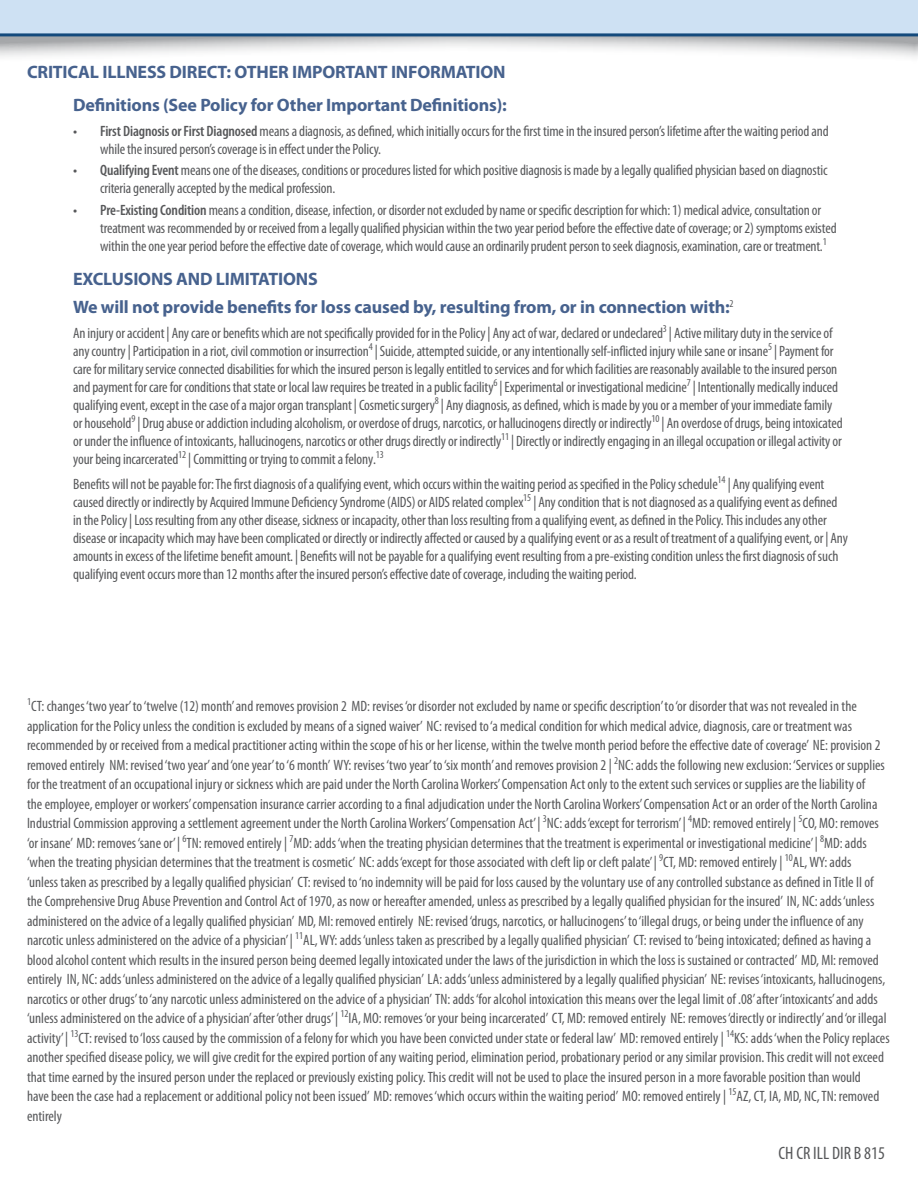
<style>
.page{position:relative;width:918px;height:1188px;background:#fff}
.page>*{position:absolute;margin:0;border:0;box-sizing:border-box;transform-origin:0 0}
.t1{font:700 18px "Myriad Pro";letter-spacing:-.01em;color:#47628e}
.t2{font:condensed 18px "Myriad Pro";color:#57585a}
.t3{font:condensed 15px/19.5px "Myriad Pro";letter-spacing:-.01em;color:#57585a}
.s1{font-weight:600}
</style>
<div class="page">
<svg style="left:0;top:36px;width:918px;height:21px"></svg>
<svg style="left:0;top:0;width:918px;height:36px;background:#c0d6ea"></svg>
<p class="t1" style="left:27px;top:60px;width:480px">CRITICAL ILLNESS DIRECT: OTHER IMPORTANT INFORMATION</p>
<p class="t1" style="left:73px;top:93px;width:435px">Definitions (See Policy for Other Important Definitions):</p>
<p class="t3" style="left:100px;top:122px;width:730px;line-height:18px;text-indent:-27px"><span class="s1">• First Diagnosis or First Diagnosed</span> means a diagnosis, as defined, which initially occurs for the first time in the insured person’s lifetime after the waiting period and while the insured person’s coverage is in effect under the Policy.</p>
<p class="t3" style="left:100px;top:161px;width:729px;line-height:18px;text-indent:-27px"><span class="s1">• Qualifying Event</span> means one of the diseases, conditions or procedures listed for which positive diagnosis is made by a legally qualified physician based on diagnostic criteria generally accepted by the medical profession.</p>
<p class="t3" style="left:100px;top:201px;width:738px;line-height:18px;text-indent:-27px"><span class="s1">• Pre-Existing Condition</span> means a condition, disease, infection, or disorder not excluded by name or specific description for which: 1) medical advice, consultation or treatment was recommended by or received from a legally qualified physician within the two year period before the effective date of coverage; or 2) symptoms existed within the one year period before the effective date of coverage, which would cause an ordinarily prudent person to seek diagnosis, examination, care or treatment.<sup>1</sup></p>
<p class="t1" style="left:73px;top:267px;width:246px">EXCLUSIONS AND LIMITATIONS</p>
<p class="t1" style="left:73px;top:295px;width:662px">We will not provide benefits for loss caused by, resulting from, or in connection with:<sup>2</sup></p>
<p class="t3" style="left:73px;top:324px;width:771px;line-height:18px">An injury or accident | Any care or benefits which are not specifically provided for in the Policy | Any act of war, declared or undeclared<sup>3</sup> | Active military duty in the service of any country | Participation in a riot, civil commotion or insurrection<sup>4</sup> | Suicide, attempted suicide, or any intentionally self-inflicted injury while sane or insane<sup>5</sup> | Payment for care for military service connected disabilities for which the insured person is legally entitled to services and for which facilities are reasonably available to the insured person and payment for care for conditions that state or local law requires be treated in a public facility<sup>6</sup> | Experimental or investigational medicine<sup>7</sup> | Intentionally medically induced qualifying event, except in the case of a major organ transplant | Cosmetic surgery<sup>8</sup> | Any diagnosis, as defined, which is made by you or a member of your immediate family or household<sup>9</sup> | Drug abuse or addiction including alcoholism, or overdose of drugs, narcotics, or hallucinogens directly or indirectly<sup>10</sup> | An overdose of drugs, being intoxicated or under the influence of intoxicants, hallucinogens, narcotics or other drugs directly or indirectly<sup>11</sup> | Directly or indirectly engaging in an illegal occupation or illegal activity or your being incarcerated<sup>12</sup> | Committing or trying to commit a felony.<sup>13</sup></p>
<p class="t3" style="left:73px;top:475px;width:776px;line-height:18px">Benefits will not be payable for: The first diagnosis of a qualifying event, which occurs within the waiting period as specified in the Policy schedule<sup>14</sup> | Any qualifying event caused directly or indirectly by Acquired Immune Deficiency Syndrome (AIDS) or AIDS related complex<sup>15</sup> | Any condition that is not diagnosed as a qualifying event as defined in the Policy | Loss resulting from any other disease, sickness or incapacity, other than loss resulting from a qualifying event, as defined in the Policy. This includes any other disease or incapacity which may have been complicated or directly or indirectly affected or caused by a qualifying event or as a result of treatment of a qualifying event, or | Any amounts in excess of the lifetime benefit amount. | Benefits will not be payable for a qualifying event resulting from a pre-existing condition unless the first diagnosis of such qualifying event occurs more than 12 months after the insured person’s effective date of coverage, including the waiting period.</p>
<p class="t3" style="left:27px;top:696px;width:864px"><sup>1</sup>CT: changes ‘two year’ to ‘twelve (12) month’ and removes provision 2 MD: revises ‘or disorder not excluded by name or specific description’ to ‘or disorder that was not revealed in the application for the Policy unless the condition is excluded by means of a signed waiver’ NC: revised to ‘a medical condition for which medical advice, diagnosis, care or treatment was recommended by or received from a medical practitioner acting within the scope of his or her license, within the twelve month period before the effective date of coverage’ NE: provision 2 removed entirely NM: revised ‘two year’ and ‘one year’ to ‘6 month’ WY: revises ‘two year’ to ‘six month’ and removes provision 2 | <sup>2</sup>NC: adds the following new exclusion: ‘Services or supplies for the treatment of an occupational injury or sickness which are paid under the North Carolina Workers’ Compensation Act only to the extent such services or supplies are the liability of<br>the employee, employer or workers’ compensation insurance carrier according to a final adjudication under the North Carolina Workers’ Compensation Act or an order of the North Carolina Industrial Commission approving a settlement agreement under the North Carolina Workers’ Compensation Act’ | <sup>3</sup>NC: adds ‘except for terrorism’ | <sup>4</sup>MD: removed entirely | <sup>5</sup>CO, MO: removes ‘or insane’ MD: removes ‘sane or’ | <sup>6</sup>TN: removed entirely | <sup>7</sup>MD: adds ‘when the treating physician determines that the treatment is experimental or investigational medicine’ | <sup>8</sup>MD: adds ‘when the treating physician determines that the treatment is cosmetic’ NC: adds ‘except for those associated with cleft lip or cleft palate’ | <sup>9</sup>CT, MD: removed entirely | <sup>10</sup>AL, WY: adds<br>‘unless taken as prescribed by a legally qualified physician’ CT: revised to ‘no indemnity will be paid for loss caused by the voluntary use of any controlled substance as defined in Title II of the Comprehensive Drug Abuse Prevention and Control Act of 1970, as now or hereafter amended, unless as prescribed by a legally qualified physician for the insured’ IN, NC: adds ‘unless administered on the advice of a legally qualified physician’ MD, MI: removed entirely NE: revised ‘drugs, narcotics, or hallucinogens’ to ‘illegal drugs, or being under the influence of any narcotic unless administered on the advice of a physician’ | <sup>11</sup>AL, WY: adds ‘unless taken as prescribed by a legally qualified physician’ CT: revised to ‘being intoxicated; defined as having a blood alcohol content which results in the insured person being deemed legally intoxicated under the laws of the jurisdiction in which the loss is sustained or contracted’ MD, MI: removed entirely IN, NC: adds ‘unless administered on the advice of a legally qualified physician’ LA: adds ‘unless administered by a legally qualified physician’ NE: revises ‘intoxicants, hallucinogens, narcotics or other drugs’ to ‘any narcotic unless administered on the advice of a physician’ TN: adds ‘for alcohol intoxication this means over the legal limit of .08’ after ‘intoxicants’ and adds ‘unless administered on the advice of a physician’ after ‘other drugs’ | <sup>12</sup>IA, MO: removes ‘or your being incarcerated’ CT, MD: removed entirely NE: removes ‘directly or indirectly’ and ‘or illegal activity’ | <sup>13</sup>CT: revised to ‘loss caused by the commission of a felony for which you have been convicted under state or federal law’ MD: removed entirely | <sup>14</sup>KS: adds ‘when the Policy replaces another specified disease policy, we will give credit for the expired portion of any waiting period, elimination period, probationary period or any similar provision. This credit will not exceed that time earned by the insured person under the replaced or previously existing policy. This credit will not be used to place the insured person in a more favorable position than would<br>have been the case had a replacement or additional policy not been issued’ MD: removes ‘which occurs within the waiting period’ MO: removed entirely | <sup>15</sup>AZ, CT, IA, MD, NC, TN: removed entirely</p>
<p class="t2" style="left:779px;top:1143px;width:108px">CH CR ILL DIR B 815</p>
</div>
